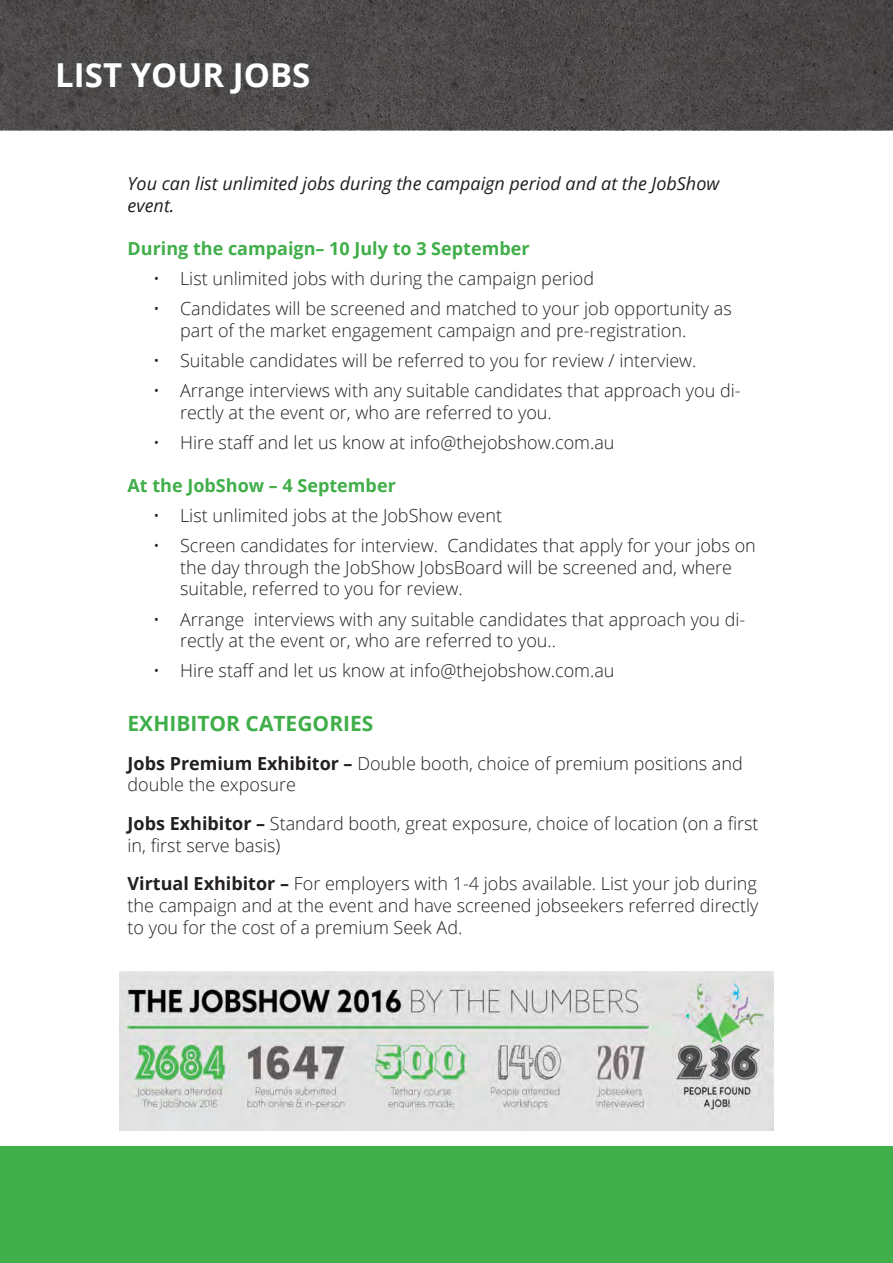
<style>
.page{position:relative;width:893px;height:1263px;background:#fff}
.page>*{position:absolute;margin:0;border:0;box-sizing:border-box;transform-origin:0 0}
.t1{font:700 33px "Open Sans";color:#fff}
.t2{font:700 21px "Open Sans";color:#40ae49}
.t3{font:300 18px/21.6px "Open Sans";color:#231f20}
.t4{font:italic 18px/21.6px "Open Sans";color:#231f20}
.t5{font:700 18px "Open Sans";color:#40ae49}
.s1{font-weight:700}
</style>
<div class="page">
<svg style="left:0;top:0;width:893px;height:130px;background:#4b4948"></svg>
<div style="left:0;top:1147px;width:893px;height:116px;background:#40ae49"></div>
<img style="left:119px;top:972px;width:655px;height:158px">
<p class="t1" style="left:55px;top:52px;width:257px">LIST YOUR JOBS</p>
<p class="t4" style="left:128px;top:172px;width:593px">You can list unlimited jobs during the campaign period and at the JobShow event.</p>
<p class="t5" style="left:128px;top:236px;width:403px">During the campaign– 10 July to 3 September</p>
<p class="t3" style="left:153px;top:267px;width:443px">• List unlimited jobs with during the campaign period</p>
<p class="t3" style="left:180px;top:297px;width:553px;text-indent:-27px">• Candidates will be screened and matched to your job opportunity as part of the market engagement campaign and pre-registration.</p>
<p class="t3" style="left:153px;top:349px;width:545px">• Suitable candidates will be referred to you for review / interview.</p>
<p class="t3" style="left:180px;top:379px;width:562px;text-indent:-27px">• Arrange interviews with any suitable candidates that approach you di&shy;rectly at the event or, who are referred to you.</p>
<p class="t3" style="left:153px;top:431px;width:463px">• Hire staff and let us know at info@thejobshow.com.au</p>
<p class="t5" style="left:128px;top:473px;width:270px">At the JobShow – 4 September</p>
<p class="t3" style="left:153px;top:504px;width:350px">• List unlimited jobs at the JobShow event</p>
<p class="t3" style="left:180px;top:534px;width:577px;text-indent:-27px">• Screen candidates for interview. Candidates that apply for your jobs on the day through the JobShow JobsBoard will be screened and, where suitable, referred to you for review.</p>
<p class="t3" style="left:180px;top:608px;width:567px;text-indent:-27px">• Arrange interviews with any suitable candidates that approach you di&shy;rectly at the event or, who are referred to you..</p>
<p class="t3" style="left:153px;top:659px;width:463px">• Hire staff and let us know at info@thejobshow.com.au</p>
<p class="t2" style="left:128px;top:709px;width:247px">EXHIBITOR CATEGORIES</p>
<p class="t3" style="left:128px;top:752px;width:617px"><span class="s1">Jobs Premium Exhibitor –</span> Double booth, choice of premium positions and double the exposure</p>
<p class="t3" style="left:128px;top:812px;width:633px"><span class="s1">Jobs Exhibitor –</span> Standard booth, great exposure, choice of location (on a first in, first serve basis)</p>
<p class="t3" style="left:128px;top:872px;width:632px;text-align:justify"><span class="s1">Virtual Exhibitor –</span> For employers with 1-4 jobs available. List your job during the campaign and at the event and have screened jobseekers referred directly to you for the cost of a premium Seek Ad.</p>
</div>
